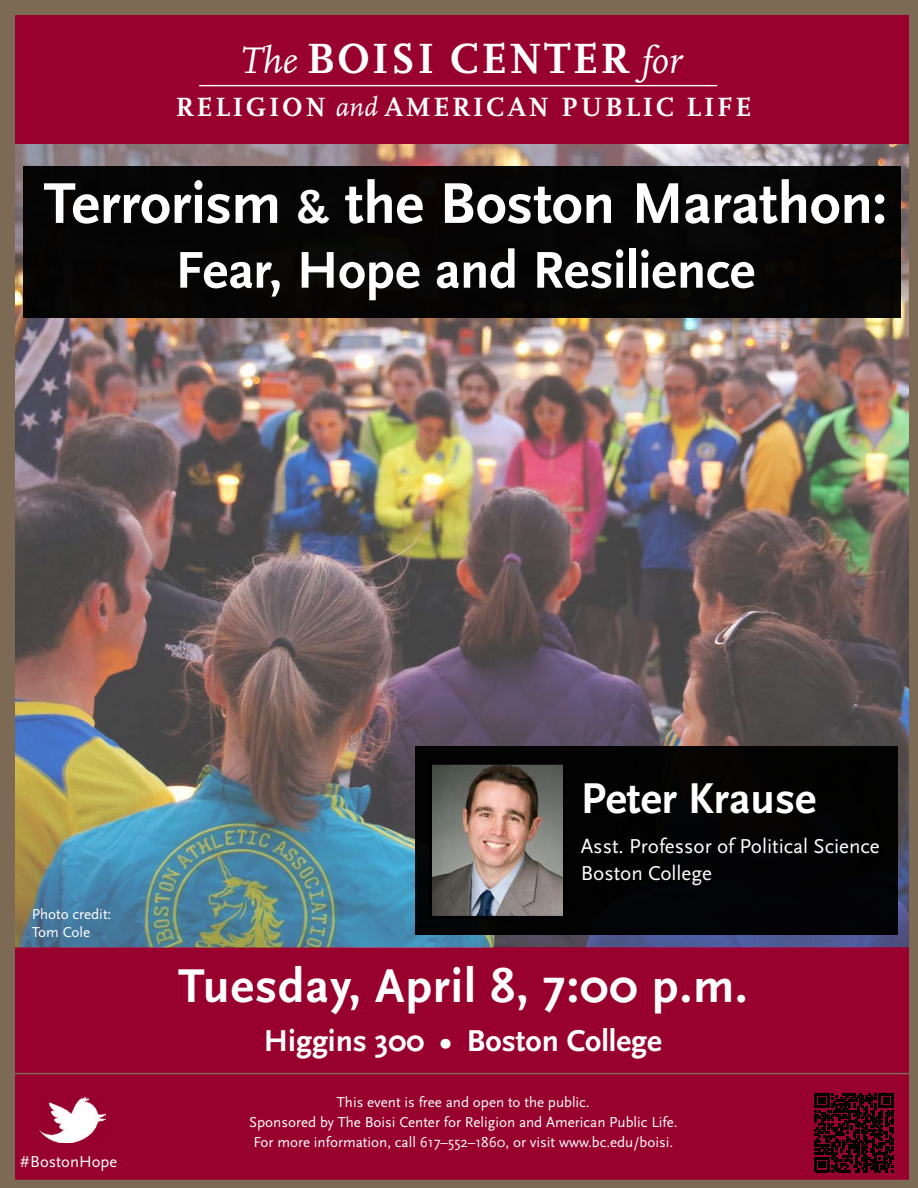
<style>
.page{position:relative;width:918px;height:1188px;background:#fff}
.page>*{position:absolute;margin:0;border:0;box-sizing:border-box;transform-origin:0 0}
.t1{font:700 60px "Scala Sans OT";letter-spacing:-.005em;color:#fff}
.t2{font:700 54px "Scala Sans OT";letter-spacing:-.005em;color:#fff}
.t3{font:700 49.5px "Scala Sans OT";letter-spacing:.02em;color:#fff}
.t4{font:700 45px "Scala Sans OT";color:#fff}
.t5{font:700 44.1px "Scala OT";letter-spacing:.05em;color:#fff}
.t6{font:700 31.5px "Scala Sans OT";color:#fff}
.t7{font:700 27.6px "Scala OT";letter-spacing:.1em;color:#fff}
.t8{font:21px/27px "Scala Sans OT";color:#fff}
.t9{font:16.5px "Scala Sans OT";color:#fff}
.t10{font:15px/20.2px "Scala Sans OT";color:#fff;text-align:center}
.s1{font-weight:400;font-style:italic;font-size:38.7px}
.s2{font-weight:400;font-style:italic}
.s3{font-size:45px}
</style>
<div class="page">
<img style="left:0;top:0;width:918px;height:1188px">
<div style="left:416px;top:746px;width:482px;height:188px;background:#000"></div>
<img style="left:433px;top:766px;width:129px;height:149px">
<div style="left:429px;top:762px;width:137px;height:157px;border:3px solid #000"></div>
<h3 class="t5" style="left:239px;top:34px;width:444px"><span class="s1">The</span> BOISI CENTER <span class="s1">for</span></h3>
<h3 class="t7" style="left:176px;top:92px;width:577px">RELIGION <span class="s2">and</span> AMERICAN PUBLIC LIFE</h3>
<h1 class="t1" style="left:43px;top:170px;width:845px">Terrorism <span class="s3">&amp;</span> the Boston Marathon:</h1>
<h2 class="t2" style="left:175px;top:240px;width:581px">Fear, Hope and Resilience</h2>
<p class="t10" style="left:32px;top:906px;width:81px;line-height:18px;text-align:left">Photo credit:<br>Tom Cole</p>
<p class="t9" style="left:20px;top:1153px;width:99px">#BostonHope</p>
<h3 class="t4" style="left:581px;top:773px;width:237px">Peter Krause</h3>
<h3 class="t8" style="left:581px;top:833px;width:300px">Asst. Professor of Political Science<br>Boston College</h3>
<h3 class="t3" style="left:178px;top:958px;width:571px">Tuesday, April 8, 7:00 p.m.</h3>
<h3 class="t6" style="left:264px;top:1023px;width:399px">Higgins 300 • Boston College</h3>
<p class="t10" style="left:249px;top:1092px;width:430px">This event is free and open to the public.<br>Sponsored by The Boisi Center for Religion and American Public Life.<br>For more information, call 617–552–1860, or visit www.bc.edu/boisi.</p>
</div>
